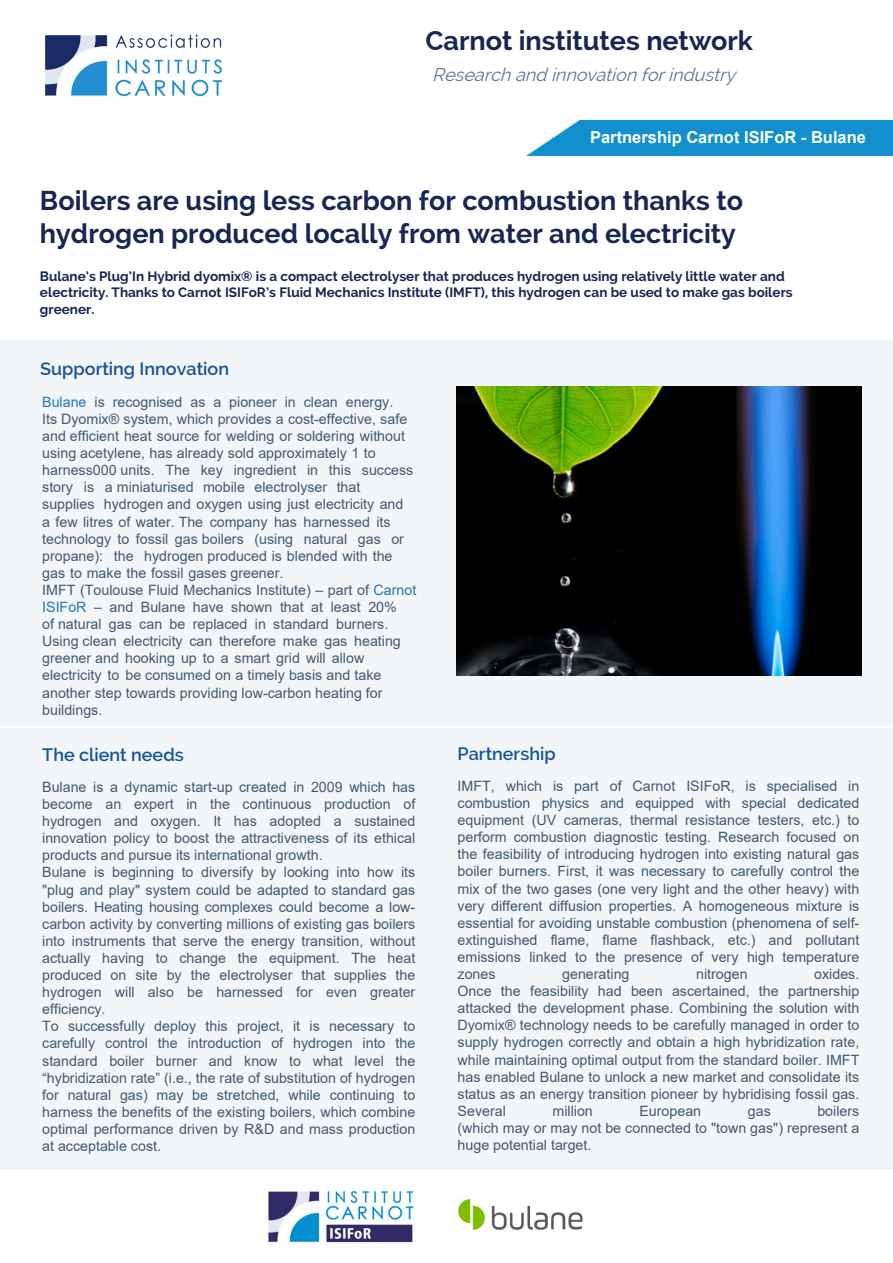
<style>
.page{position:relative;width:893px;height:1263px;background:#fff}
.page>*{position:absolute;margin:0;border:0;box-sizing:border-box;transform-origin:0 0}
.t1{font:700 27px/32.4px "Raleway";color:#172652}
.t2{font:600 18px "Raleway";color:#135298}
.t3{font:italic 18px "Raleway";color:#587892}
.t4{font:700 16.5px "Arial";color:#fff}
.t5{font:14.25px/17.1px "Arial";color:#43596c;text-align:justify}
.t6{font:700 13.5px/16.2px "Raleway";color:#172652}
.s1{font-style:inherit}
.s2{color:#2476b3}
</style>
<div class="page">
<div style="left:0;top:340px;width:893px;height:385px;background:#f3f6f9"></div>
<div style="left:0;top:728px;width:893px;height:441px;background:#f3f6f9"></div>
<img style="left:45px;top:34px;width:177px;height:63px">
<div style="left:813px;top:120px;width:79px;height:36px;background:#1290cd"></div>
<img style="left:527px;top:120px;width:286px;height:36px">
<img style="left:456px;top:387px;width:405px;height:288px">
<img style="left:458px;top:1199px;width:125px;height:31px">
<img style="left:268px;top:1190px;width:146px;height:53px">
<h1 class="t1" style="left:425px;top:25px;width:329px">Carnot institutes network</h1>
<p class="t3" style="left:432px;top:64px;width:310px">Research and innovation forindustry</p>
<p class="t4" style="left:590px;top:126px;width:277px">Partnership Carnot <span class="s1">ISIFoR</span> - <span class="s1">Bulane</span></p>
<h1 class="t1" style="left:40px;top:185px;width:705px">Boilers are using less carbon for combustion thanks to hydrogen produced locally from water and electricity</h1>
<p class="t6" style="left:40px;top:268px;width:754px">Bulane’s Plug’In Hybrid dyomix® is a compact electrolyser that produces hydrogen using relatively little water and electricity. Thanks to Carnot ISIFoR’s Fluid Mechanics Institute (IMFT), this hydrogen can be used to make gas boilers greener.</p>
<p class="t2" style="left:40px;top:359px;width:190px">Supporting Innovation</p>
<p class="t5" style="left:42px;top:393px;width:376px;text-align:left"><span class="s2">Bulane</span> is recognised as a pioneer in clean energy.<br>Its Dyomix® system, which provides a cost-effective, safe and efficient heat source for welding or soldering without using acetylene, has already sold approximately 1 to harness000 units. The key ingredient in this success story is a miniaturised mobile electrolyser that<br>supplies hydrogen and oxygen using just electricity and<br>a few litres of water. The company has harnessed its technology to fossil gas boilers (using natural gas or propane): the hydrogen produced is blended with the gas to make the fossil gases greener.<br>IMFT (Toulouse Fluid Mechanics Institute) – part of <span class="s2">Carnot ISIFoR</span> – and Bulane have shown that at least 20%<br>of natural gas can be replaced in standard burners.<br>Using clean electricity can therefore make gas heating greener and hooking up to a smart grid will allow electricity to be consumed on a timely basis and take another step towards providing low-carbon heating for buildings.</p>
<p class="t2" style="left:42px;top:744px;width:143px">The client needs</p>
<p class="t5" style="left:42px;top:778px;width:375px;text-align:left">Bulane is a dynamic start-up created in 2009 which has become an expert in the continuous production of hydrogen and oxygen. It has adopted a sustained innovation policy to boost the attractiveness of its ethical products and pursue its international growth.<br>Bulane is beginning to diversify by looking into how its "plug and play" system could be adapted to standard gas boilers. Heating housing complexes could become a low&shy;carbon activity by converting millions of existing gas boilers into instruments that serve the energy transition, without actually having to change the equipment. The heat produced on site by the electrolyser that supplies the hydrogen will also be harnessed for even greater efficiency.<br>To successfully deploy this project, it is necessary to carefully control the introduction of hydrogen into the standard boiler burner and know to what level the “hybridization rate” (i.e., the rate of substitution of hydrogen for natural gas) may be stretched, while continuing to harness the benefits of the existing boilers, which combine optimal performance driven by R&amp;D and mass production at acceptable cost.</p>
<p class="t2" style="left:458px;top:743px;width:100px">Partnership</p>
<p class="t5" style="left:458px;top:777px;width:403px">IMFT, which is part of Carnot ISIFoR, is specialised in combustion physics and equipped with special dedicated equipment (UV cameras, thermal resistance testers, etc.) to perform combustion diagnostic testing. Research focused on the feasibility of introducing hydrogen into existing natural gas boiler burners. First, it was necessary to carefully control the mix of the two gases (one very light and the other heavy) with very different diffusion properties. A homogeneous mixture is essential for avoiding unstable combustion (phenomena of self&shy;extinguished flame, flame flashback, etc.) and pollutant emissions linked to the presence of very high temperature zones</p>
<p class="t5" style="left:458px;top:965px;width:403px;text-indent:357px">oxides.<br>Once the feasibility had been ascertained, the partnership attacked the development phase. Combining the solution with Dyomix® technology needs to be carefully managed in order to supply hydrogen correctly and obtain a high hybridization rate, while maintaining optimal output from the standard boiler. IMFT has enabled Bulane to unlock a new market and consolidate its status as an energy transition pioneer by hybridising fossil gas.<br>Several</p>
<p class="t5" style="left:562px;top:965px;width:69px">generating</p>
<p class="t5" style="left:696px;top:965px;width:53px">nitrogen</p>
<p class="t5" style="left:458px;top:1102px;width:403px;text-indent:360px">boilers (which may or may not be connected to "town gas") represent a huge potential target.</p>
<p class="t5" style="left:552px;top:1102px;width:42px">million</p>
<p class="t5" style="left:639px;top:1102px;width:63px">European</p>
<p class="t5" style="left:748px;top:1102px;width:24px">gas</p>
</div>
